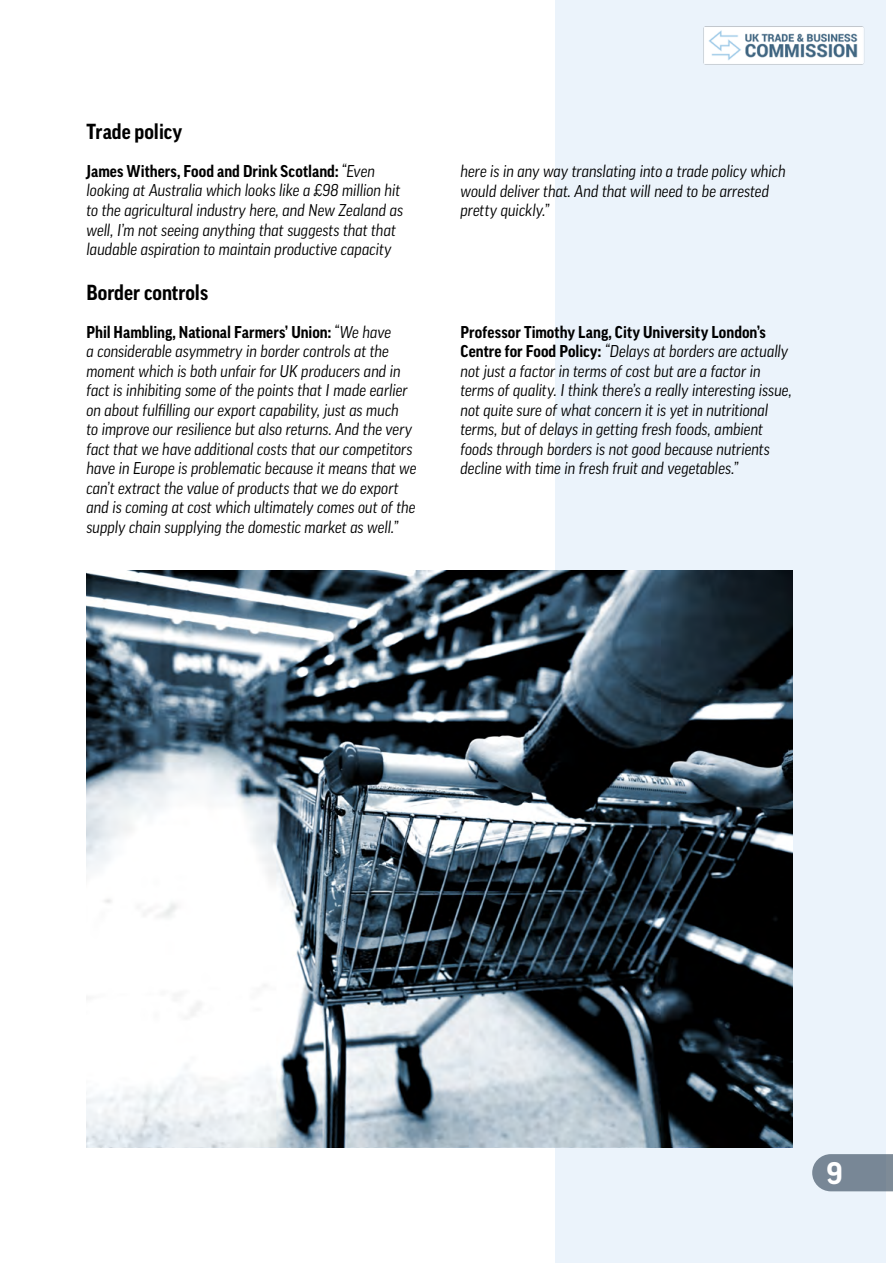
<style>
.page{position:relative;width:893px;height:1263px;background:#fff}
.page>*{position:absolute;margin:0;border:0;box-sizing:border-box;transform-origin:0 0}
.t1{font:700 30px "Good Pro";color:#fff}
.t2{font:700 21px "Good Pro Narr";color:#000}
.t3{font:italic 16.5px/19.5px "Good Pro Narr";letter-spacing:-.005em;color:#000}
.s1{font-weight:700;font-style:normal}
</style>
<div class="page">
<div style="left:555px;top:0;width:330px;height:1263px;background:#ebf3fb"></div>
<img style="left:703px;top:26px;width:161px;height:39px">
<svg style="left:812px;top:1154px;width:81px;height:37px;background:#7e8d9b"></svg>
<img style="left:86px;top:570px;width:706px;height:577px">
<p class="t2" style="left:86px;top:120px;width:97px">Trade policy</p>
<p class="t3" style="left:86px;top:161px;width:318px"><span class="s1">James Withers, Food and Drink Scotland:</span> “Even looking at Australia which looks like a £98 million hit to the agricultural industry here, and New Zealand as well, I’m not seeing anything that suggests that that laudable aspiration to maintain productive capacity</p>
<p class="t3" style="left:460px;top:161px;width:327px">here is in any way translating into a trade policy which would deliver that. And that will need to be arrested pretty quickly.”</p>
<p class="t2" style="left:86px;top:281px;width:123px">Border controls</p>
<p class="t3" style="left:86px;top:322px;width:332px"><span class="s1">Phil Hambling, National Farmers’ Union:</span> “We have<br>a considerable asymmetry in border controls at the moment which is both unfair for UK producers and in fact is inhibiting some of the points that I made earlier on about fulfilling our export capability, just as much<br>to improve our resilience but also returns. And the very fact that we have additional costs that our competitors have in Europe is problematic because it means that we can’t extract the value of products that we do export and is coming at cost which ultimately comes out of the supply chain supplying the domestic market as well.”</p>
<p class="t3" style="left:460px;top:322px;width:333px"><span class="s1">Professor Timothy Lang, City University London’s Centre for Food Policy:</span> “Delays at borders are actually not just a factor in terms of cost but are a factor in terms of quality. I think there’s a really interesting issue, not quite sure of what concern it is yet in nutritional terms, but of delays in getting fresh foods, ambient foods through borders is not good because nutrients decline with time in fresh fruit and vegetables.”</p>
<h1 class="t1" style="left:827px;top:1156px;width:18px">9</h1>
</div>
